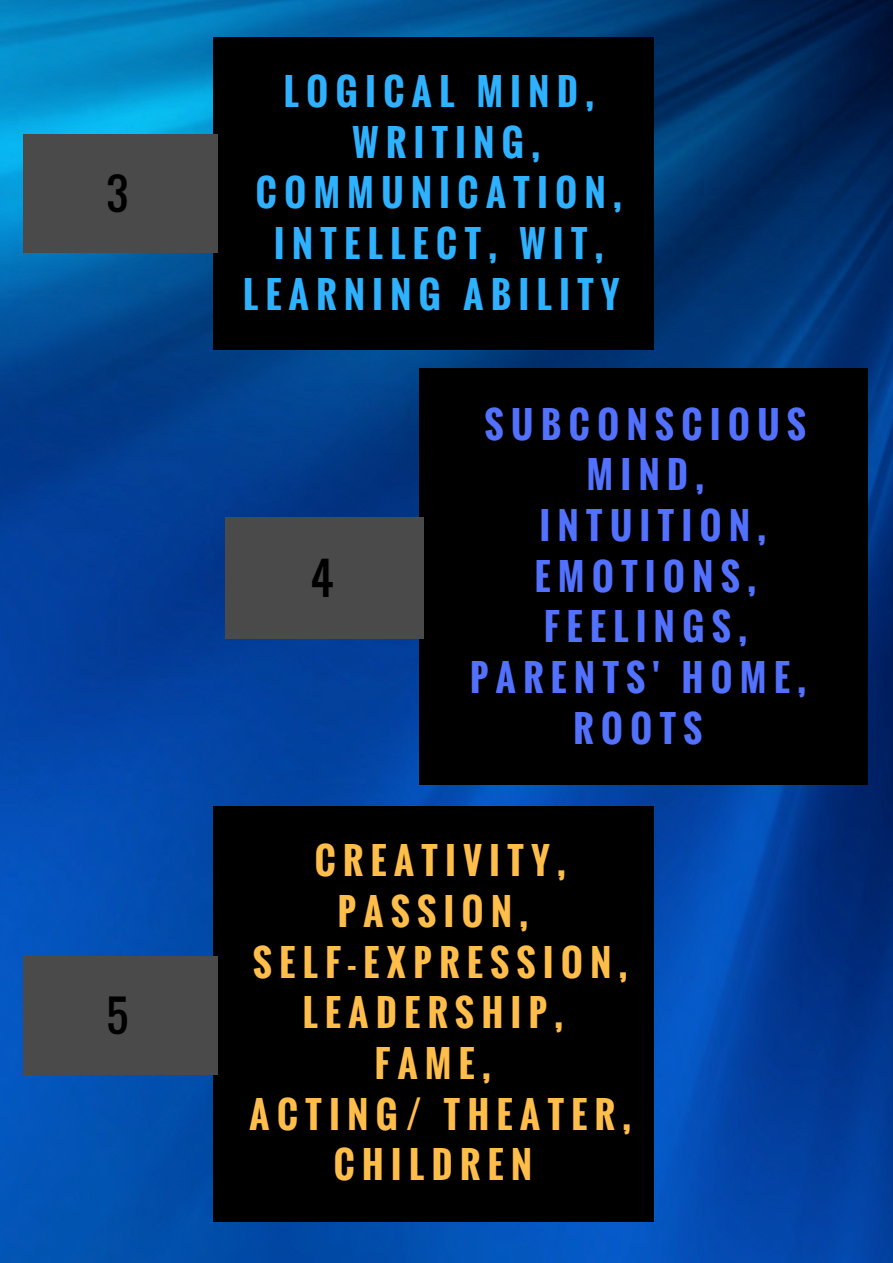
<style>
.page{position:relative;width:893px;height:1263px;background:#fff}
.page>*{position:absolute;margin:0;border:0;box-sizing:border-box;transform-origin:0 0}
.t1{font:43.72px "Oswald";color:#000}
.t2{font:42.9px "Oswald";color:#000}
.t3{font:700 36.45px/50.6px "Oswald";letter-spacing:.21em;color:#ffbd4a;text-align:center}
.t4{font:700 36.45px "Oswald";letter-spacing:.21em;color:#5271ff}
.t5{font:700 36.45px "Oswald";letter-spacing:.21em;color:#2eb2ff}
</style>
<div class="page">
<img style="left:0;top:0;width:893px;height:1263px">
<div style="left:420px;top:369px;width:448px;height:416px;background:#000"></div>
<div style="left:225px;top:518px;width:199px;height:121px;background:#4a4a4a"></div>
<div style="left:214px;top:806px;width:440px;height:415px;background:#000"></div>
<div style="left:23px;top:956px;width:194px;height:119px;background:#4a4a4a"></div>
<div style="left:214px;top:37px;width:440px;height:313px;background:#000"></div>
<div style="left:23px;top:135px;width:194px;height:118px;background:#4a4a4a"></div>
<p class="t2" style="left:107px;top:161px;width:23px">3</p>
<p class="t2" style="left:106px;top:983px;width:23px">5</p>
<p class="t5" style="left:284px;top:63px;width:311px">LOGICAL MIND,</p>
<p class="t5" style="left:353px;top:114px;width:189px">WRITING,</p>
<p class="t5" style="left:256px;top:165px;width:367px">COMMUNICATION,</p>
<p class="t5" style="left:274px;top:215px;width:331px">INTELLECT, WIT,</p>
<p class="t5" style="left:243px;top:266px;width:378px">LEARNING ABILITY</p>
<p class="t1" style="left:311px;top:545px;width:25px">4</p>
<p class="t4" style="left:485px;top:396px;width:323px">SUBCONSCIOUS</p>
<p class="t4" style="left:587px;top:447px;width:118px">MIND,</p>
<p class="t4" style="left:540px;top:497px;width:228px">INTUITION,</p>
<p class="t4" style="left:535px;top:548px;width:222px">EMOTIONS,</p>
<p class="t4" style="left:544px;top:599px;width:204px">FEELINGS,</p>
<p class="t4" style="left:470px;top:649px;width:337px">PARENTS' HOME,</p>
<p class="t4" style="left:573px;top:700px;width:130px">ROOTS</p>
<p class="t3" style="left:249px;top:835px;width:383px">CREATIVITY,<br>PASSION,<br>SELF-EXPRESSION,<br>LEADERSHIP,<br>FAME,<br>ACTING/ THEATER,<br>CHILDREN</p>
</div>
